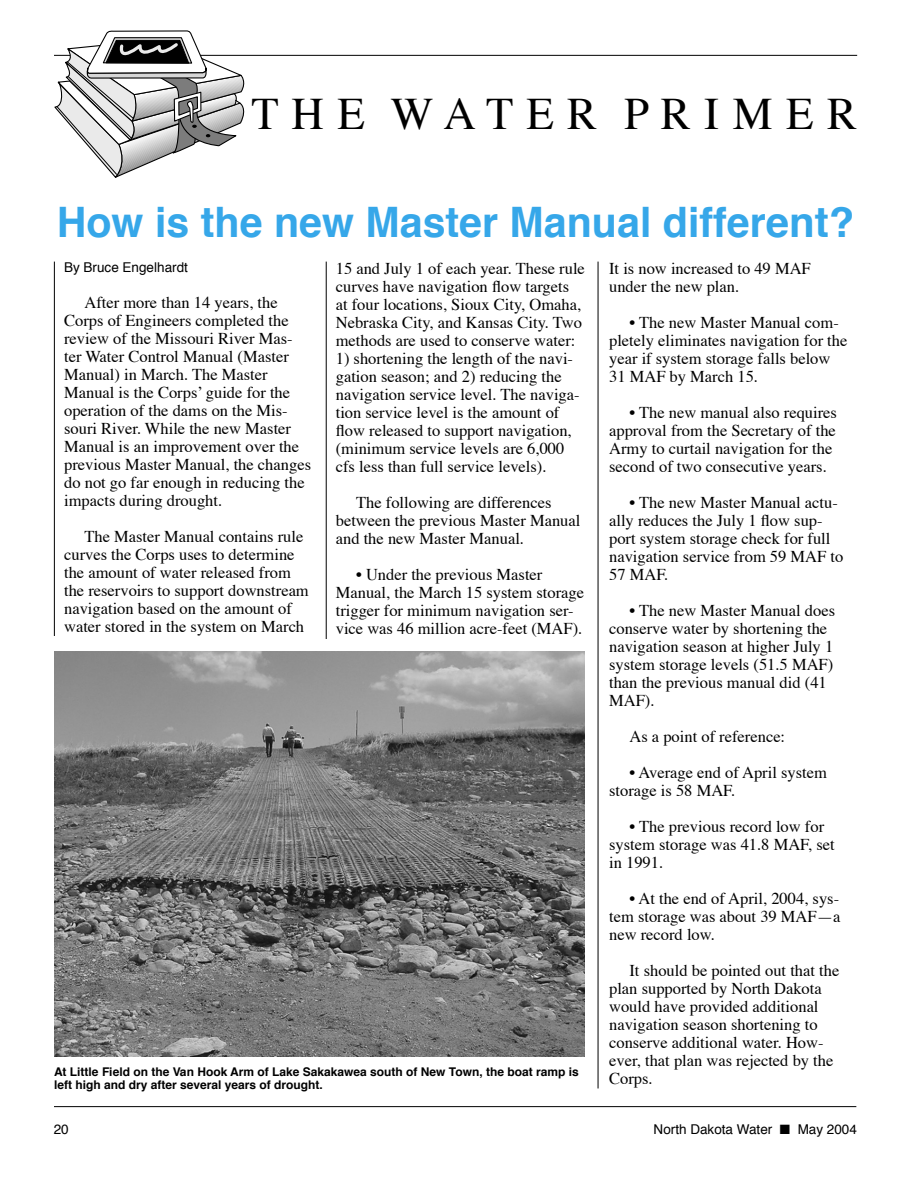
<style>
.page{position:relative;width:918px;height:1188px;background:#fff}
.page>*{position:absolute;margin:0;border:0;box-sizing:border-box;transform-origin:0 0}
.t1{font:45px "Times";color:#000}
.t2{font:700 42px "Helvetica";color:#36a7e9}
.t3{font:16.5px/18px "Times";color:#000}
.t4{font:13.5px "Helvetica";color:#000}
.t5{font:700 12px/13.5px "Helvetica";color:#000}
</style>
<div class="page">
<hr style="left:54px;top:55px;width:803px;height:1px;background:#000">
<hr style="left:54px;top:1106px;width:802px;height:1px;background:#000">
<hr style="left:54px;top:262px;width:1px;height:374px;background:#000">
<hr style="left:598px;top:262px;width:1px;height:826px;background:#000">
<hr style="left:326px;top:262px;width:1px;height:377px;background:#000">
<svg style="left:54px;top:30px;width:190px;height:148px"></svg>
<img style="left:54px;top:651px;width:531px;height:406px">
<h1 class="t1" style="left:251px;top:85px;width:607px">T H E W A T E R P R I M E R</h1>
<h2 class="t2" style="left:57px;top:193px;width:799px">How is the new Master Manual different?</h2>
<p class="t4" style="left:64px;top:258px;width:125px">By Bruce Engelhardt</p>
<p class="t3" style="left:64px;top:294px;width:248px;text-indent:20px">After more than 14 years, the<br>Corps of Engineers completed the review of the Missouri River Mas&shy;ter Water Control Manual (Master<br>Manual) in March. The Master<br>Manual is the Corpsʼ guide for the operation of the dams on the Mis&shy;souri River. While the new Master<br>Manual is an improvement over the previous Master Manual, the changes do not go far enough in reducing the impacts during drought.</p>
<p class="t3" style="left:64px;top:528px;width:246px;text-indent:20px">The Master Manual contains rule curves the Corps uses to determine the amount of water released from the reservoirs to support downstream navigation based on the amount of water stored in the system on March</p>
<p class="t3" style="left:336px;top:260px;width:251px">15 and July 1 of each year. These rule curves have navigation flow targets at four locations, Sioux City, Omaha, Nebraska City, and Kansas City. Two methods are used to conserve water:</p>
<p class="t3" style="left:336px;top:350px;width:245px">1) shortening the length of the navi&shy;gation season; and 2) reducing the navigation service level. The naviga&shy;tion service level is the amount of flow released to support navigation, (minimum service levels are 6,000 cfs less than full service levels).</p>
<p class="t3" style="left:336px;top:494px;width:246px;text-indent:20px">The following are differences between the previous Master Manual and the new Master Manual.</p>
<p class="t3" style="left:336px;top:566px;width:250px;text-indent:20px">• Under the previous Master Manual, the March 15 system storage trigger for minimum navigation ser&shy;vice was 46 million acre-feet (MAF).</p>
<p class="t3" style="left:609px;top:260px;width:203px">It is now increased to 49 MAF under the new plan.</p>
<p class="t3" style="left:609px;top:314px;width:240px;text-indent:20px">• The new Master Manual com&shy;pletely eliminates navigation for the year if system storage falls below<br>31 MAF by March 15.</p>
<p class="t3" style="left:609px;top:404px;width:229px;text-indent:20px">• The new manual also requires approval from the Secretary of the<br>Army to curtail navigation for the second of two consecutive years.</p>
<p class="t3" style="left:609px;top:494px;width:236px;text-indent:20px">• The new Master Manual actu&shy;ally reduces the July 1 flow sup&shy;port system storage check for full navigation service from 59 MAF to<br>57 MAF.</p>
<p class="t3" style="left:609px;top:602px;width:228px;text-indent:20px">• The new Master Manual does conserve water by shortening the navigation season at higher July 1 system storage levels (51.5 MAF) than the previous manual did (41<br>MAF).</p>
<p class="t3" style="left:629px;top:728px;width:157px">As a point of reference:</p>
<p class="t3" style="left:609px;top:764px;width:219px;text-indent:20px">• Average end of April system storage is 58 MAF.</p>
<p class="t3" style="left:609px;top:818px;width:227px;text-indent:20px">• The previous record low for system storage was 41.8 MAF, set in 1991.</p>
<p class="t3" style="left:609px;top:890px;width:233px;text-align:justify;text-indent:20px">• At the end of April, 2004, sys&shy;tem storage was about 39 MAF—a new record low.</p>
<p class="t3" style="left:609px;top:962px;width:232px;text-indent:20px">It should be pointed out that the plan supported by North Dakota would have provided additional navigation season shortening to conserve additional water. How&shy;ever, that plan was rejected by the<br>Corps.</p>
<p class="t5" style="left:54px;top:1065px;width:526px">At Little Field on the Van Hook Arm of Lake Sakakawea south of New Town, the boat ramp is left high and dry after several years of drought.</p>
<p class="t4" style="left:54px;top:1120px;width:17px">20</p>
<p class="t4" style="left:654px;top:1121px;width:205px">North Dakota Water ■ May 2004</p>
</div>
